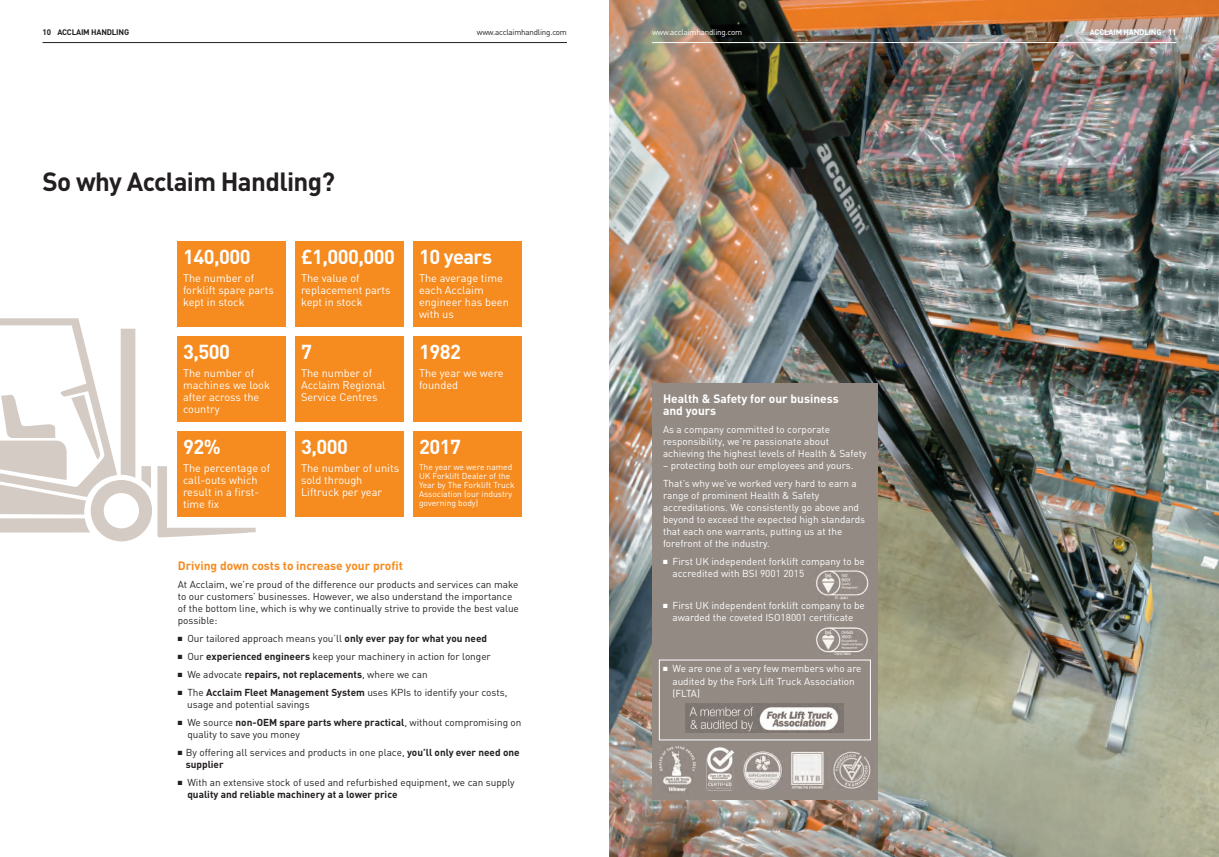
<style>
.page{position:relative;width:1219px;height:857px;background:#fff}
.page>*{position:absolute;margin:0;border:0;box-sizing:border-box;transform-origin:0 0}
.t1{font:700 26px "DIN";letter-spacing:-.025em;color:#231f20}
.t2{font:700 20px "DIN";letter-spacing:-.025em;color:#fff}
.t3{font:700 12px "DIN";color:#f68b1f}
.t4{font:700 12px/12px "DIN";color:#fff}
.t5{font:11px/12px "DIN";color:#fff}
.t6{font:10px/12px "DIN";color:#231f20}
.t7{font:10px/12px "DIN";color:#fff}
.t8{font:700 10px "DIN";color:#231f20}
.t9{font:8.5px/9px "DIN";color:#fff}
.t10{font:8px "DIN";letter-spacing:-.025em;color:#231f20}
.t11{font:8px "DIN";letter-spacing:-.025em;color:#fff}
.t12{font:700 8px "DIN";letter-spacing:-.025em;color:#231f20}
.t13{font:700 8px "DIN";letter-spacing:-.025em;color:#fff}
.s1{font-weight:700}
.s2{font-weight:400}
</style>
<div class="page">
<svg style="left:0;top:318px;width:256px;height:223px"></svg>
<div style="left:296px;top:241px;width:108px;height:85px;background:#f68b1f"></div>
<div style="left:414px;top:241px;width:108px;height:85px;background:#f68b1f"></div>
<div style="left:414px;top:336px;width:108px;height:85px;background:#f68b1f"></div>
<div style="left:178px;top:241px;width:108px;height:85px;background:#f68b1f"></div>
<div style="left:296px;top:336px;width:108px;height:85px;background:#f68b1f"></div>
<div style="left:178px;top:336px;width:108px;height:85px;background:#f68b1f"></div>
<div style="left:296px;top:431px;width:108px;height:85px;background:#f68b1f"></div>
<div style="left:414px;top:431px;width:108px;height:85px;background:#f68b1f"></div>
<div style="left:178px;top:431px;width:108px;height:85px;background:#f68b1f"></div>
<hr style="left:43px;top:42px;width:524px;height:1px;background:#231f20">
<img style="left:609px;top:0;width:610px;height:856px">
<div style="left:652px;top:383px;width:226px;height:415px;background:#938a84"></div>
<img style="left:816px;top:570px;width:53px;height:29px">
<img style="left:816px;top:627px;width:52px;height:28px">
<img style="left:659px;top:746px;width:37px;height:46px">
<img style="left:743px;top:751px;width:39px;height:37px">
<img style="left:791px;top:751px;width:33px;height:38px">
<img style="left:833px;top:751px;width:38px;height:38px">
<hr style="left:652px;top:42px;width:524px;height:1px;background:#fff">
<div style="left:659px;top:659px;width:212px;height:80px;border:1px solid #fff"></div>
<img style="left:706px;top:747px;width:28px;height:43px">
<img style="left:685px;top:703px;width:159px;height:29px">
<p class="t12" style="left:43px;top:27px;width:88px">10 ACCLAIM HANDLING</p>
<p class="t10" style="left:477px;top:27px;width:92px">www.acclaimhandling.com</p>
<h1 class="t1" style="left:43px;top:167px;width:294px">So why Acclaim Handling?</h1>
<h2 class="t2" style="left:183px;top:245px;width:69px">140,000</h2>
<p class="t5" style="left:183px;top:272px;width:92px">The number of forklift spare parts kept in stock</p>
<h2 class="t2" style="left:183px;top:340px;width:48px">3,500</h2>
<p class="t5" style="left:183px;top:367px;width:88px">The number of machines we look after across the country</p>
<h2 class="t2" style="left:183px;top:435px;width:39px">92%</h2>
<p class="t5" style="left:183px;top:462px;width:89px">The percentage of call-outs which result in a first&shy;time fix</p>
<h2 class="t2" style="left:301px;top:245px;width:96px">£1,000,000</h2>
<p class="t5" style="left:301px;top:272px;width:91px">The value of replacement parts kept in stock</p>
<h2 class="t2" style="left:301px;top:340px;width:12px">7</h2>
<p class="t5" style="left:301px;top:367px;width:86px">The number of<br>Acclaim Regional<br>Service Centres</p>
<h2 class="t2" style="left:301px;top:435px;width:48px">3,000</h2>
<p class="t5" style="left:301px;top:462px;width:100px">The number of units sold through<br>Liftruck per year</p>
<h2 class="t2" style="left:419px;top:245px;width:75px">10 years</h2>
<p class="t5" style="left:419px;top:272px;width:91px">The average time each Acclaim engineer has been with us</p>
<h2 class="t2" style="left:419px;top:340px;width:43px">1982</h2>
<p class="t5" style="left:419px;top:367px;width:86px">The year we were founded</p>
<h2 class="t2" style="left:419px;top:435px;width:43px">2017</h2>
<p class="t9" style="left:419px;top:462px;width:97px">The year we were named<br>UK Forklift Dealer of the<br>Year by The Forklift Truck<br>Association (our industry governing body)</p>
<p class="t3" style="left:178px;top:558px;width:227px">Driving down costs to increase your profit</p>
<p class="t6" style="left:178px;top:578px;width:343px">At Acclaim, we’re proud of the difference our products and services can make to our customers’ businesses. However, we also understand the importance of the bottom line, which is why we continually strive to provide the best value possible:</p>
<p class="t6" style="left:178px;top:632px;width:311px">■ Our tailored approach means you’ll <span class="s1">only ever pay for what you need</span></p>
<p class="t6" style="left:178px;top:650px;width:314px">■ Our <span class="s1">experienced engineers</span> keep your machinery in action for longer</p>
<p class="t8" style="left:178px;top:668px;width:251px">■ <span class="s2">We advocate</span> repairs, not replacements<span class="s2">, where we can</span></p>
<p class="t6" style="left:187px;top:686px;width:322px;text-indent:-9px">■ The <span class="s1">Acclaim Fleet Management System</span> uses KPIs to identify your costs, usage and potential savings</p>
<p class="t6" style="left:187px;top:716px;width:336px;text-indent:-10px">■ We source <span class="s1">non-OEM spare parts where practical</span>, without compromising on quality to save you money</p>
<p class="t6" style="left:186px;top:746px;width:335px;text-indent:-8px">■ By offering all services and products in one place, <span class="s1">you’ll only ever need one supplier</span></p>
<p class="t6" style="left:187px;top:776px;width:329px;text-indent:-9px">■ With an extensive stock of used and refurbished equipment, we can supply <span class="s1">quality and reliable machinery at a lower price</span></p>
<p class="t11" style="left:652px;top:27px;width:92px">www.acclaimhandling.com</p>
<p class="t13" style="left:1090px;top:27px;width:88px">ACCLAIM HANDLING 11</p>
<p class="t4" style="left:663px;top:393px;width:177px">Health &amp; Safety for our business and yours</p>
<p class="t7" style="left:663px;top:423px;width:205px">As a company committed to corporate responsibility, we’re passionate about achieving the highest levels of Health &amp; Safety</p>
<p class="t7" style="left:663px;top:456px;width:195px;line-height:18px">– protecting both our employees and yours.<br>That’s why we’ve worked very hard to earn a</p>
<p class="t7" style="left:663px;top:489px;width:204px">range of prominent Health &amp; Safety accreditations. We consistently go above and beyond to exceed the expected high standards that each one warrants, putting us at the forefront of the industry.</p>
<p class="t7" style="left:672px;top:555px;width:194px;text-indent:-9px">■ First UK independent forklift company to be accredited with BSI 9001 2015</p>
<p class="t7" style="left:663px;top:599px;width:203px;text-align:center">■ First UK independent forklift company to be awarded the coveted ISO18001 certificate</p>
<p class="t7" style="left:672px;top:662px;width:191px;text-indent:-9px">■ We are one of a very few members who are audited by the Fork Lift Truck Association (FLTA)</p>
</div>
